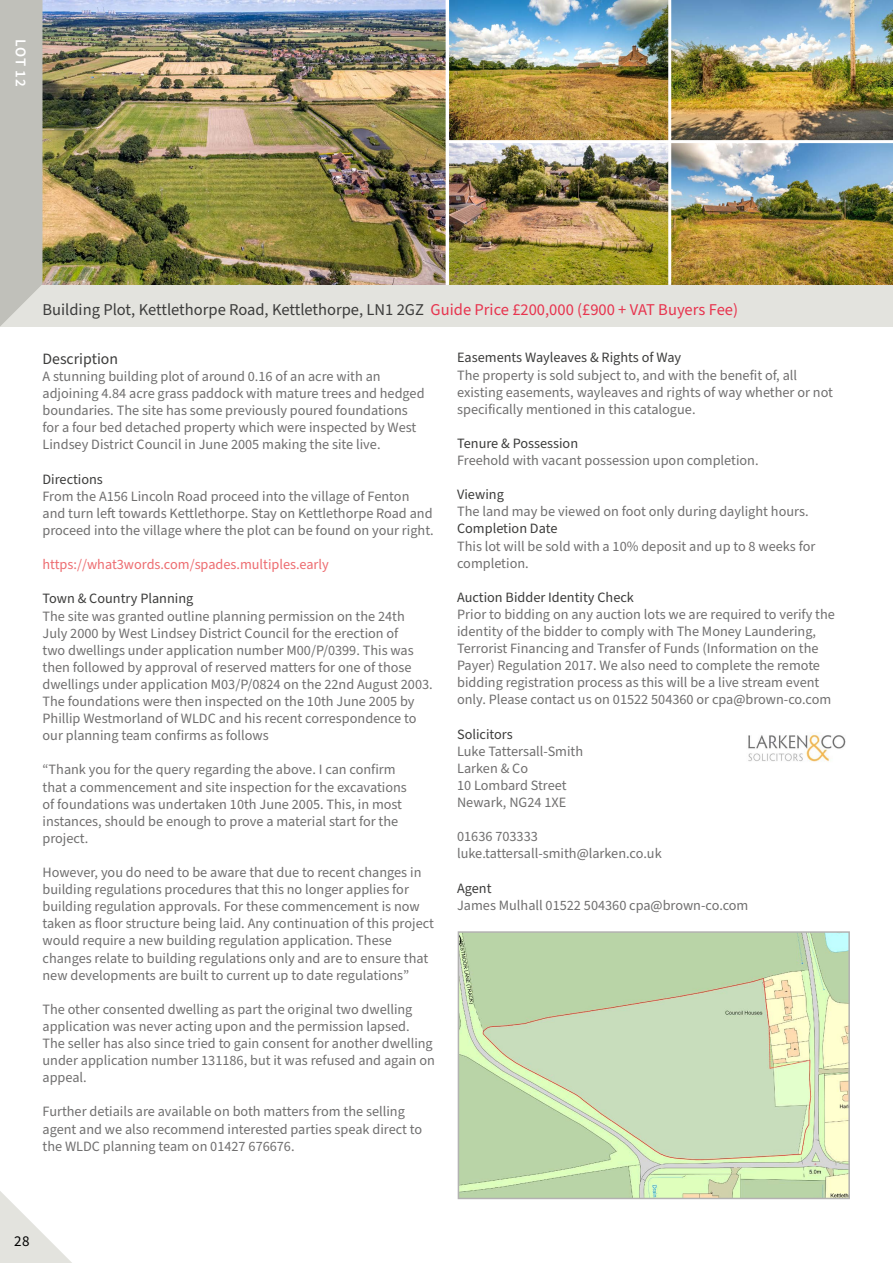
<style>
.page{position:relative;width:893px;height:1263px;background:#fff}
.page>*{position:absolute;margin:0;border:0;box-sizing:border-box;transform-origin:0 0}
.t1{font:16.5px "Source Sans Pro";color:#3c3c3b}
.t2{font:15.75px "Source Sans Pro";color:#3c3c3b}
.t3{font:600 15px "Source Sans Pro";color:#fff}
.t4{font:15px "Source Sans Pro";color:#000}
.t5{font:14.25px/17.1px "Source Sans Pro";color:#706f6f}
.t6{font:14.25px "Source Sans Pro";color:#3c3c3b}
.t7{font:14.25px "Source Sans Pro";color:#ed6c70}
.s1{color:#e7344e}
</style>
<div class="page">
<svg style="left:0;top:1191px;width:72px;height:72px"></svg>
<div style="left:0;top:284px;width:893px;height:43px;background:#e3e3de"></div>
<img style="left:43px;top:0;width:850px;height:285px">
<hr style="left:446px;top:140px;width:447px;height:3px;background:#fff">
<hr style="left:668px;top:0;width:3px;height:285px;background:#fff">
<hr style="left:446px;top:0;width:3px;height:285px;background:#fff">
<svg style="left:0;top:0;width:43px;height:326px;background:#c1c1bb"></svg>
<img style="left:461px;top:934px;width:386px;height:262px">
<div style="left:458px;top:931px;width:392px;height:268px;border:2px solid #b3b2b2"></div>
<img style="left:748px;top:733px;width:97px;height:29px">
<p class="t3" style="left:31px;top:39px;width:49px;rotate:90deg">LOT 12</p>
<p class="t1" style="left:43px;top:298px;width:697px">Building Plot, Kettlethorpe Road, Kettlethorpe, LN1 2GZ <span class="s1">Guide Price £200,000 (£900 + VAT Buyers Fee)</span></p>
<p class="t2" style="left:43px;top:348px;width:77px">Description</p>
<p class="t5" style="left:43px;top:368px;width:384px">A stunning building plot of around 0.16 of an acre with an adjoining 4.84 acre grass paddock with mature trees and hedged boundaries. The site has some previously poured foundations for a four bed detached property which were inspected by West Lindsey District Council in June 2005 making the site live.</p>
<p class="t6" style="left:43px;top:469px;width:62px">Directions</p>
<p class="t5" style="left:43px;top:488px;width:393px">From the A156 Lincoln Road proceed into the village of Fenton and turn left towards Kettlethorpe. Stay on Kettlethorpe Road and proceed into the village where the plot can be found on your right.</p>
<p class="t7" style="left:43px;top:555px;width:288px">https://what3words.com/spades.multiples.early</p>
<p class="t6" style="left:43px;top:589px;width:152px">Town &amp; Country Planning</p>
<p class="t5" style="left:43px;top:608px;width:392px">The site was granted outline planning permission on the 24th July 2000 by West Lindsey District Council for the erection of<br>two dwellings under application number M00/P/0399. This was then followed by approval of reserved matters for one of those dwellings under application M03/P/0824 on the 22nd August 2003.<br>The foundations were then inspected on the 10th June 2005 by Phillip Westmorland of WLDC and his recent correspondence to our planning team confirms as follows</p>
<p class="t5" style="left:43px;top:762px;width:366px">“Thank you for the query regarding the above. I can confirm that a commencement and site inspection for the excavations of foundations was undertaken 10th June 2005. This, in most instances, should be enough to prove a material start for the project.</p>
<p class="t5" style="left:43px;top:864px;width:393px">However, you do need to be aware that due to recent changes in building regulations procedures that this no longer applies for building regulation approvals. For these commencement is now taken as floor structure being laid. Any continuation of this project would require a new building regulation application. These changes relate to building regulations only and are to ensure that new developments are built to current up to date regulations”</p>
<p class="t5" style="left:43px;top:1001px;width:394px">The other consented dwelling as part the original two dwelling application was never acting upon and the permission lapsed.<br>The seller has also since tried to gain consent for another dwelling under application number 131186, but it was refused and again on appeal.</p>
<p class="t5" style="left:43px;top:1104px;width:381px">Further detiails are available on both matters from the selling agent and we also recommend interested parties speak direct to the WLDC planning team on 01427 676676.</p>
<p class="t6" style="left:457px;top:348px;width:226px">Easements Wayleaves &amp; Rights of Way</p>
<p class="t5" style="left:457px;top:367px;width:377px">The property is sold subject to, and with the benefit of, all existing easements, wayleaves and rights of way whether or not specifically mentioned in this catalogue.</p>
<p class="t6" style="left:457px;top:434px;width:123px">Tenure &amp; Possession</p>
<p class="t5" style="left:457px;top:452px;width:303px">Freehold with vacant possession upon completion.</p>
<p class="t6" style="left:457px;top:485px;width:48px">Viewing</p>
<p class="t5" style="left:457px;top:503px;width:353px">The land may be viewed on foot only during daylight hours.</p>
<p class="t6" style="left:457px;top:519px;width:102px">Completion Date</p>
<p class="t5" style="left:457px;top:538px;width:360px">This lot will be sold with a 10% deposit and up to 8 weeks for completion.</p>
<p class="t6" style="left:457px;top:588px;width:178px">Auction Bidder Identity Check</p>
<p class="t5" style="left:457px;top:606px;width:379px">Prior to bidding on any auction lots we are required to verify the identity of the bidder to comply with The Money Laundering, Terrorist Financing and Transfer of Funds (Information on the Payer) Regulation 2017. We also need to complete the remote bidding registration process as this will be a live stream event only. Please contact us on 01522 504360 or cpa@brown-co.com</p>
<p class="t6" style="left:457px;top:724px;width:57px">Solicitors</p>
<p class="t5" style="left:457px;top:743px;width:128px">Luke Tattersall-Smith<br>Larken &amp; Co<br>10 Lombard Street<br>Newark, NG24 1XE</p>
<p class="t5" style="left:457px;top:828px;width:206px">01636 703333 luke.tattersall-smith@larken.co.uk</p>
<p class="t6" style="left:457px;top:878px;width:36px">Agent</p>
<p class="t5" style="left:457px;top:897px;width:293px">James Mulhall 01522 504360 cpa@brown-co.com</p>
<p class="t4" style="left:14px;top:1231px;width:17px">28</p>
</div>
